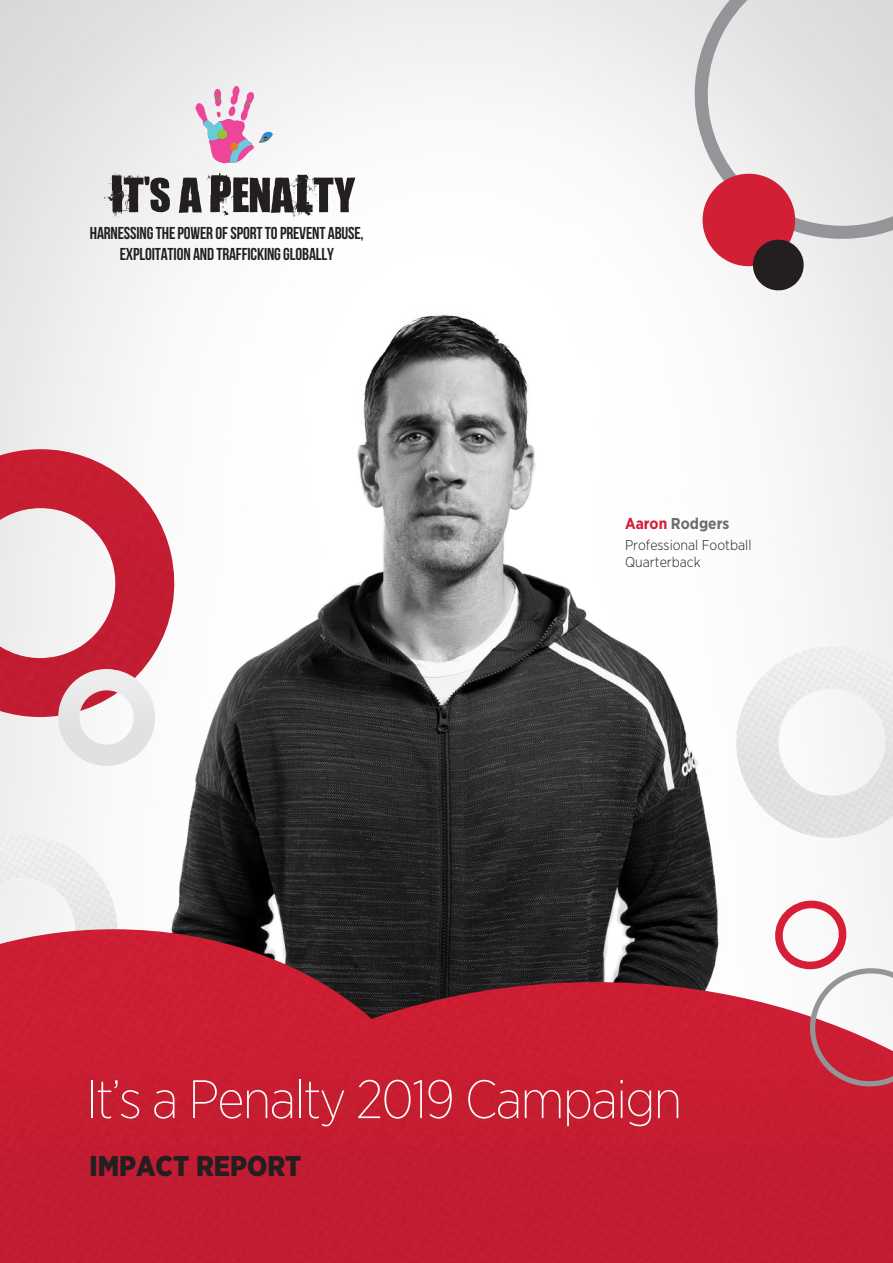
<style>
.page{position:relative;width:893px;height:1263px;background:#fff}
.page>*{position:absolute;margin:0;border:0;box-sizing:border-box;transform-origin:0 0}
.t1{font:200 54px "Gotham Narrow";letter-spacing:-.03em;color:#fff}
.t2{font:900 28.5px "Gotham Narrow";color:#231f20}
.t3{font:17.25px/20.7px "Bebas Neue";letter-spacing:-.01em;color:#231f20;text-align:center}
.t4{font:700 15.75px "Gotham Narrow";color:#6c6d70}
.t5{font:300 14.25px/17.1px "Gotham Narrow";color:#231f20}
.s1{color:#d21f35}
</style>
<div class="page">
<img style="left:0;top:0;width:892px;height:1263px">
<img style="left:0;top:835px;width:121px;height:94px">
<img style="left:0;top:929px;width:772px;height:122px">
<svg style="left:195px;top:86px;width:78px;height:78px"></svg>
<svg style="left:104px;top:173px;width:66px;height:45px"></svg>
<svg style="left:179px;top:171px;width:176px;height:49px"></svg>
<img style="left:0;top:449px;width:179px;height:268px">
<img style="left:53px;top:669px;width:104px;height:97px">
<img style="left:727px;top:646px;width:166px;height:192px">
<svg style="left:772px;top:901px;width:121px;height:185px"></svg>
<svg style="left:690px;top:0;width:203px;height:239px;background:#ddd"></svg>
<svg style="left:698px;top:169px;width:108px;height:124px"></svg>
<p class="t3" style="left:90px;top:223px;width:275px">HARNESSING THE POWER OF SPORT TO PREVENT ABUSE,<br>EXPLOITATION AND TRAFFICKING GLOBALLY</p>
<p class="t4" style="left:625px;top:513px;width:106px"><span class="s1">Aaron</span> Rodgers</p>
<p class="t5" style="left:625px;top:536px;width:128px">Professional Football<br>Quarterback</p>
<h1 class="t1" style="left:85px;top:1066px;width:598px">It’s a Penalty 2019 Campaign</h1>
<h2 class="t2" style="left:89px;top:1147px;width:213px">IMPACT REPORT</h2>
</div>
